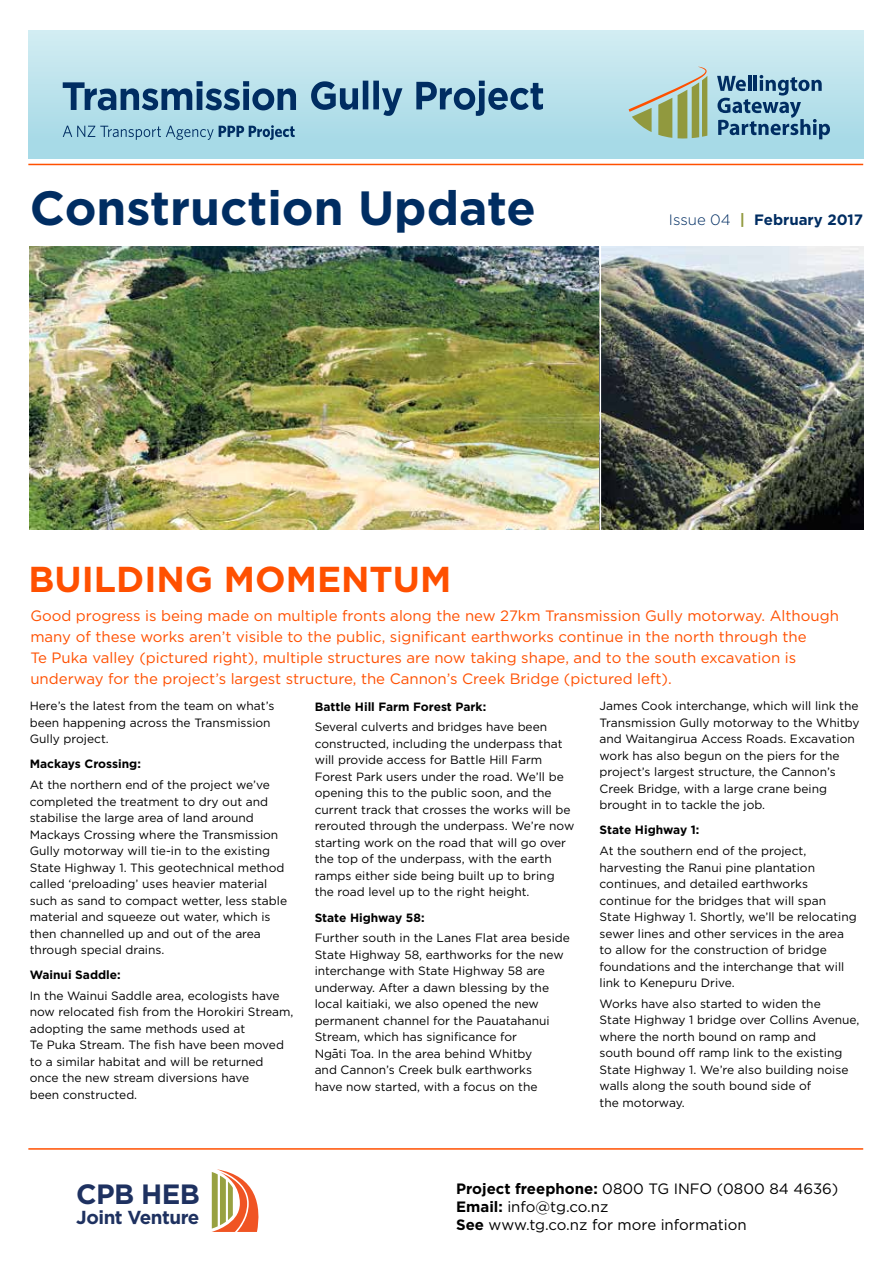
<style>
.page{position:relative;width:893px;height:1263px;background:#fff}
.page>*{position:absolute;margin:0;border:0;box-sizing:border-box;transform-origin:0 0}
.t1{font:700 48px "Gotham";color:#002d62}
.t2{font:700 36px "Gotham";color:#ff5000}
.t3{font:700 27.9px "Gotham";letter-spacing:-.025em;color:#1e3160}
.t4{font:700 18.9px "Gotham";letter-spacing:-.025em;color:#1e3160}
.t5{font:15px/21px "Gotham";color:#ff5000}
.t6{font:15px/18px "Gotham";color:#000}
.t7{font:700 15px "Gotham";color:#002d62}
.t8{font:12px/16.5px "Gotham";color:#000}
.t9{font:700 12px "Gotham";color:#000}
.s1{font-weight:300}
.s2{color:#91993e}
.s3{font-weight:700}
</style>
<div class="page">
<div style="left:29px;top:31px;width:834px;height:127px;background:linear-gradient(to bottom,#d2ecf2,#a2d7e5)"></div>
<svg style="left:629px;top:67px;width:78px;height:72px;background:#adc3a8"></svg>
<svg style="left:717px;top:75px;width:113px;height:64px;background:#7ea9c1"></svg>
<svg style="left:311px;top:81px;width:232px;height:35px;background:#75a0b9"></svg>
<svg style="left:63px;top:81px;width:233px;height:29px;background:#6a94b0"></svg>
<svg style="left:63px;top:125px;width:232px;height:15px;background:#83b3c8"></svg>
<hr style="left:28px;top:164px;width:835px;height:1px;background:#ff5000">
<hr style="left:28px;top:1148px;width:835px;height:2px;background:#ff5000">
<svg style="left:211px;top:1169px;width:48px;height:63px"></svg>
<img style="left:30px;top:247px;width:833px;height:282px">
<hr style="left:600px;top:247px;width:1px;height:282px;background:#fff">
<h1 class="t1" style="left:30px;top:181px;width:508px">Construction Update</h1>
<p class="t7" style="left:669px;top:211px;width:196px"><span class="s1">Issue 04</span> <span class="s2">|</span> February 2017</p>
<h2 class="t2" style="left:29px;top:558px;width:424px">BUILDING MOMENTUM</h2>
<p class="t5" style="left:30px;top:605px;width:810px">Good progress is being made on multiple fronts along the new 27km Transmission Gully motorway. Although many of these works aren’t visible to the public, significant earthworks continue in the north through the<br>Te Puka valley (pictured right), multiple structures are now taking shape, and to the south excavation is underway for the project’s largest structure, the Cannon’s Creek Bridge (pictured left).</p>
<p class="t8" style="left:30px;top:698px;width:246px">Here’s the latest from the team on what’s been happening across the Transmission<br>Gully project.</p>
<p class="t9" style="left:30px;top:757px;width:113px">Mackays Crossing:</p>
<p class="t8" style="left:30px;top:776px;width:259px">At the northern end of the project we’ve completed the treatment to dry out and stabilise the large area of land around Mackays Crossing where the Transmission Gully motorway will tie-in to the existing State Highway 1. This geotechnical method called ‘preloading’ uses heavier material such as sand to compact wetter, less stable material and squeeze out water, which is then channelled up and out of the area through special drains.</p>
<p class="t9" style="left:30px;top:968px;width:93px">Wainui Saddle:</p>
<p class="t8" style="left:30px;top:987px;width:265px">In the Wainui Saddle area, ecologists have now relocated fish from the Horokiri Stream, adopting the same methods used at<br>Te Puka Stream. The fish have been moved to a similar habitat and will be returned once the new stream diversions have<br>been constructed.</p>
<p class="t9" style="left:315px;top:699px;width:173px">Battle Hill Farm Forest Park:</p>
<p class="t8" style="left:315px;top:719px;width:261px">Several culverts and bridges have been constructed, including the underpass that will provide access for Battle Hill Farm Forest Park users under the road. We’ll be opening this to the public soon, and the current track that crosses the works will be rerouted through the underpass. We’re now starting work on the road that will go over the top of the underpass, with the earth ramps either side being built up to bring the road level up to the right height.</p>
<p class="t9" style="left:315px;top:910px;width:111px">State Highway 58:</p>
<p class="t8" style="left:315px;top:929px;width:257px">Further south in the Lanes Flat area beside State Highway 58, earthworks for the new interchange with State Highway 58 are underway. After a dawn blessing by the local kaitiaki, we also opened the new permanent channel for the Pauatahanui Stream, which has significance for<br>Ng-ati Toa. In the area behind Whitby<br>and Cannon’s Creek bulk earthworks<br>have now started, with a focus on the</p>
<p class="t8" style="left:600px;top:698px;width:262px">James Cook interchange, which will link the Transmission Gully motorway to the Whitby and Waitangirua Access Roads. Excavation work has also begun on the piers for the project’s largest structure, the Cannon’s Creek Bridge, with a large crane being brought in to tackle the job.</p>
<p class="t9" style="left:600px;top:823px;width:101px">State Highway 1:</p>
<p class="t8" style="left:600px;top:842px;width:259px">At the southern end of the project, harvesting the Ranui pine plantation continues, and detailed earthworks continue for the bridges that will span State Highway 1. Shortly, we’ll be relocating sewer lines and other services in the area to allow for the construction of bridge foundations and the interchange that will link to Kenepuru Drive.</p>
<p class="t8" style="left:600px;top:995px;width:261px">Works have also started to widen the<br>State Highway 1 bridge over Collins Avenue, where the north bound on ramp and<br>south bound off ramp link to the existing State Highway 1. We’re also building noise walls along the south bound side of<br>the motorway.</p>
<h3 class="t3" style="left:76px;top:1175px;width:125px">CPB HEB</h3>
<h3 class="t4" style="left:76px;top:1205px;width:125px">Joint Venture</h3>
<p class="t6" style="left:456px;top:1179px;width:384px"><span class="s3">Project freephone:</span> 0800 TG INFO (0800 84 4636)<br><span class="s3">Email:</span> info@tg.co.nz<br><span class="s3">See</span> www.tg.co.nz for more information</p>
</div>
